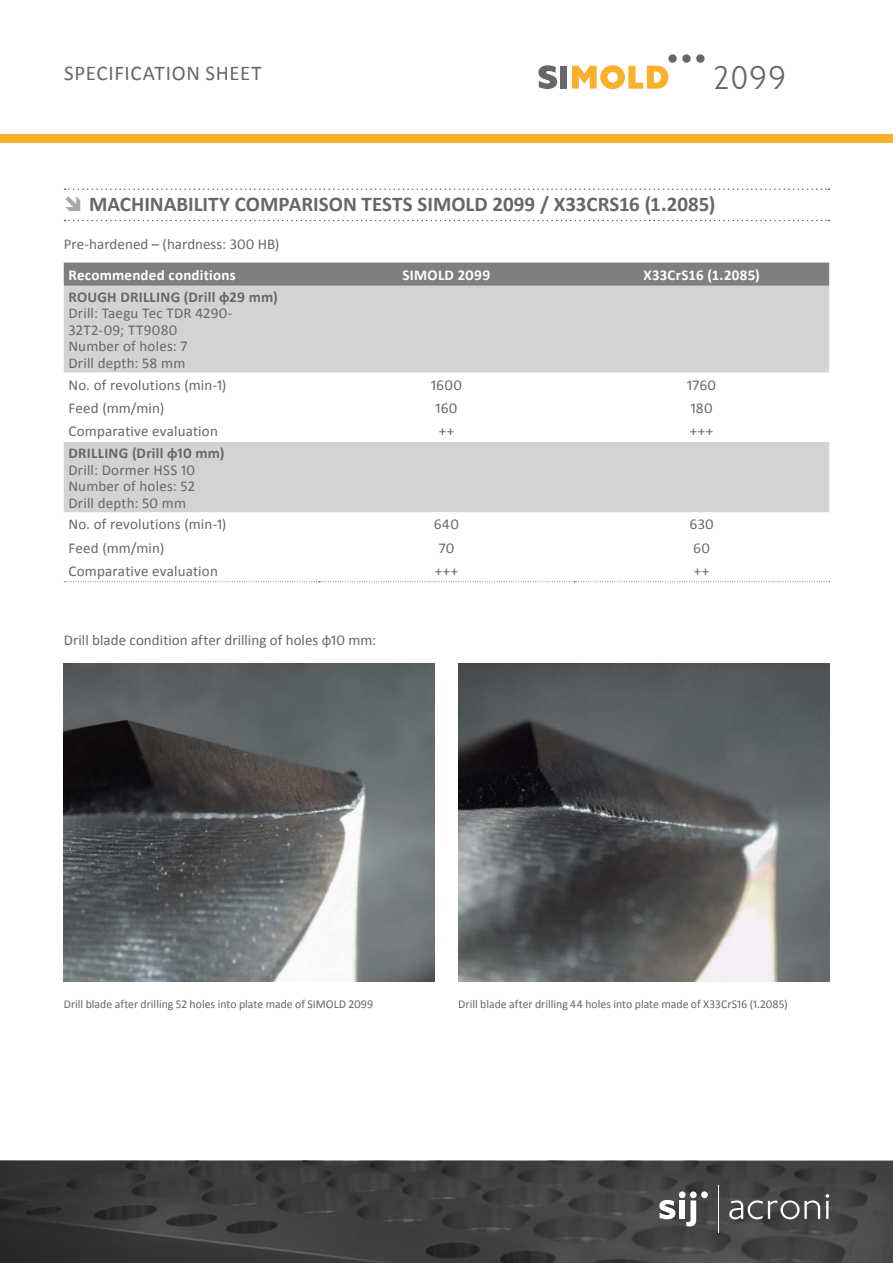
<style>
.page{position:relative;width:893px;height:1263px;background:#fff}
.page>*{position:absolute;margin:0;border:0;box-sizing:border-box;transform-origin:0 0}
.t1{font:300 34.35px "Johnston";color:#666766}
.t2{font:700 21px "Calibri";color:#666766}
.t3{font:21px "Calibri";letter-spacing:.035em;color:#666766}
.t4{font:15px/16.5px "Calibri";letter-spacing:.01em;color:#666766}
.t5{font:700 15px "Calibri";letter-spacing:.015em;color:#fff}
.t6{font:700 15px "Calibri";letter-spacing:.015em;color:#666766}
.t7{font:12px "Calibri";color:#666766}
</style>
<div class="page">
<div style="left:0;top:135px;width:893px;height:8px;background:#f9b02d"></div>
<svg style="left:0;top:1161px;width:893px;height:102px;background:#3d3d3f"></svg>
<svg style="left:729px;top:1200px;width:91px;height:19px"></svg>
<svg style="left:826px;top:1194px;width:3px;height:25px"></svg>
<div style="left:690px;top:1191px;width:7px;height:7px;background:#fff;border-radius:50%"></div>
<div style="left:679px;top:1191px;width:6px;height:7px;background:#fff;border-radius:50%"></div>
<svg style="left:686px;top:1200px;width:10px;height:26px"></svg>
<div style="left:679px;top:1200px;width:6px;height:19px;background:#fff"></div>
<div style="left:701px;top:1191px;width:7px;height:7px;background:#fff;border-radius:50%"></div>
<svg style="left:659px;top:1200px;width:16px;height:19px"></svg>
<hr style="left:718px;top:1185px;width:1px;height:47px;background:#fff">
<svg style="left:65px;top:188px;width:764px;height:2px"></svg>
<svg style="left:65px;top:220px;width:764px;height:1px"></svg>
<div style="left:64px;top:263px;width:765px;height:23px;background:#7e7f7f"></div>
<div style="left:64px;top:286px;width:765px;height:86px;background:#d2d4d4"></div>
<div style="left:64px;top:442px;width:765px;height:70px;background:#d2d4d4"></div>
<svg style="left:64px;top:581px;width:766px;height:1px"></svg>
<img style="left:64px;top:663px;width:371px;height:319px">
<img style="left:458px;top:663px;width:371px;height:319px">
<svg style="left:538px;top:65px;width:19px;height:24px"></svg>
<div style="left:560px;top:66px;width:7px;height:23px;background:#666766"></div>
<svg style="left:572px;top:54px;width:133px;height:35px"></svg>
<h2 class="t3" style="left:64px;top:59px;width:199px">SPECIFICATION SHEET</h2>
<h1 class="t1" style="left:712px;top:57px;width:76px">2099</h1>
<h2 class="t2" style="left:89px;top:191px;width:628px">MACHINABILITY COMPARISON TESTS SIMOLD 2099 / X33CRS16 (1.2085)</h2>
<p class="t4" style="left:64px;top:236px;width:217px">Pre-hardened – (hardness: 300 HB)</p>
<p class="t5" style="left:68px;top:265px;width:169px">Recommended conditions</p>
<p class="t5" style="left:403px;top:265px;width:89px">SIMOLD 2099</p>
<p class="t5" style="left:643px;top:265px;width:118px">X33CrS16 (1.2085)</p>
<p class="t6" style="left:68px;top:287px;width:211px">ROUGH DRILLING (Drill φ29 mm)</p>
<p class="t4" style="left:68px;top:305px;width:166px">Drill: Taegu Tec TDR 4290-<br>32T2-09; TT9080<br>Number of holes: 7<br>Drill depth: 58 mm</p>
<p class="t4" style="left:68px;top:376px;width:160px">No. of revolutions (min-1)</p>
<p class="t4" style="left:431px;top:376px;width:32px">1600</p>
<p class="t4" style="left:687px;top:376px;width:30px">1760</p>
<p class="t4" style="left:68px;top:400px;width:97px">Feed (mm/min)</p>
<p class="t4" style="left:435px;top:400px;width:23px">160</p>
<p class="t4" style="left:691px;top:400px;width:23px">180</p>
<p class="t4" style="left:68px;top:423px;width:151px">Comparative evaluation</p>
<p class="t4" style="left:439px;top:423px;width:17px">++</p>
<p class="t4" style="left:690px;top:423px;width:25px">+++</p>
<p class="t6" style="left:68px;top:443px;width:158px">DRILLING (Drill φ10 mm)</p>
<p class="t4" style="left:68px;top:461px;width:128px;text-align:justify">Drill: Dormer HSS 10<br>Number of holes: 52<br>Drill depth: 50 mm</p>
<p class="t4" style="left:68px;top:516px;width:160px">No. of revolutions (min-1)</p>
<p class="t4" style="left:434px;top:516px;width:27px">640</p>
<p class="t4" style="left:689px;top:516px;width:26px">630</p>
<p class="t4" style="left:68px;top:539px;width:97px">Feed (mm/min)</p>
<p class="t4" style="left:439px;top:539px;width:17px">70</p>
<p class="t4" style="left:693px;top:539px;width:18px">60</p>
<p class="t4" style="left:68px;top:563px;width:151px">Comparative evaluation</p>
<p class="t4" style="left:435px;top:563px;width:25px">+++</p>
<p class="t4" style="left:694px;top:563px;width:17px">++</p>
<p class="t4" style="left:64px;top:631px;width:314px">Drill blade condition after drilling of holes φ10 mm:</p>
<p class="t7" style="left:64px;top:996px;width:311px">Drill blade after drilling 52 holes into plate made of SIMOLD 2099</p>
<p class="t7" style="left:458px;top:996px;width:331px">Drill blade after drilling 44 holes into plate made of X33CrS16 (1.2085)</p>
</div>
